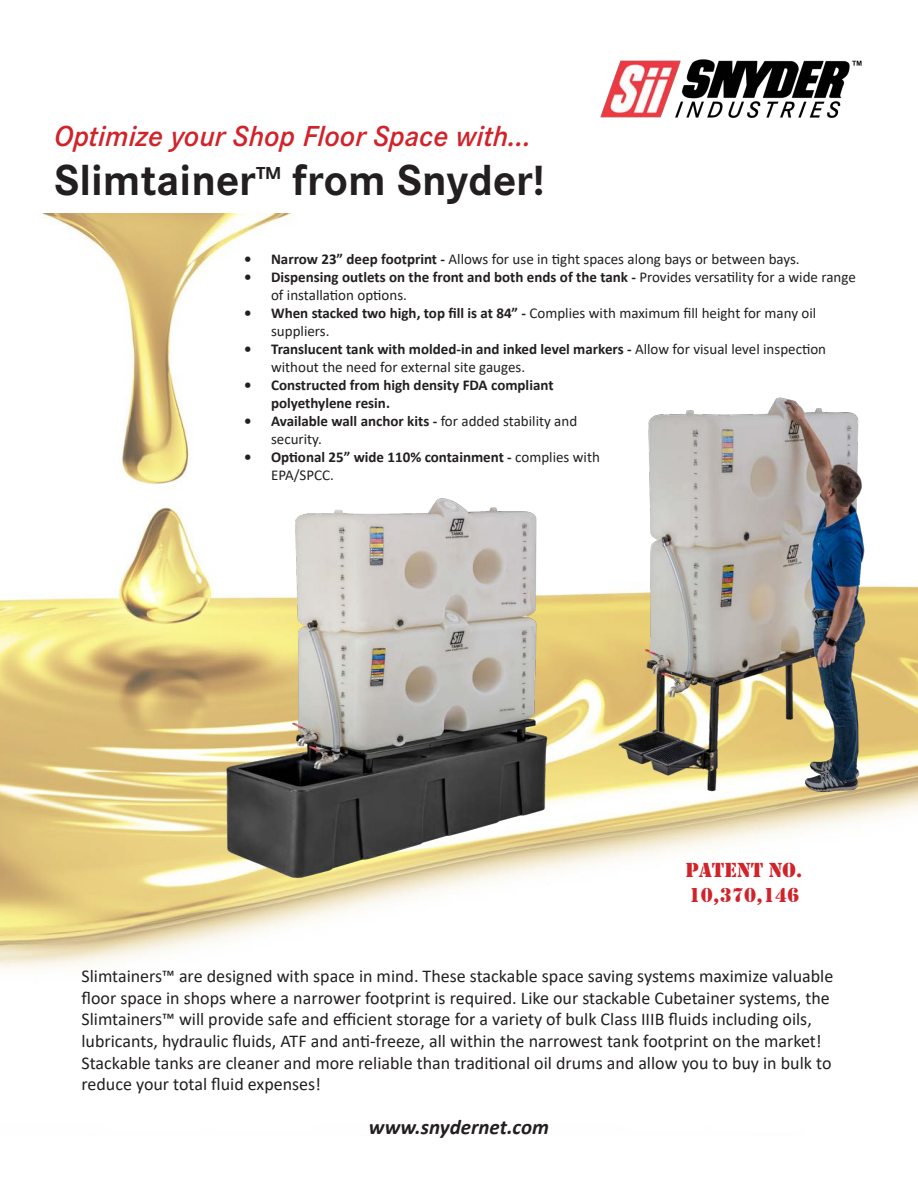
<style>
.page{position:relative;width:918px;height:1188px;background:#fff}
.page>*{position:absolute;margin:0;border:0;box-sizing:border-box;transform-origin:0 0}
.t1{font:700 45px "Corporate S";color:#231f20}
.t2{font:italic 600 30px "Corporate S";color:#d1232a}
.t3{font:21px/25.2px "Stencil";color:#d1232a}
.t4{font:italic 700 21px "Calibri";color:#231f20}
.t5{font:18px/21.6px "Calibri";color:#231f20}
.t6{font:15px/18px "Calibri";color:#231f20}
.t7{font:700 15px/18px "Calibri";color:#231f20}
.s1{font-weight:700}
.s2{font-weight:400}
</style>
<div class="page">
<img style="left:0;top:214px;width:918px;height:755px">
<img style="left:224px;top:492px;width:330px;height:390px">
<img style="left:600px;top:59px;width:262px;height:59px">
<img style="left:617px;top:382px;width:255px;height:441px">
<p class="t2" style="left:54px;top:116px;width:478px">Optimize your Shop Floor Space with...</p>
<p class="t1" style="left:54px;top:149px;width:492px">Slimtainer<sup>™</sup> from Snyder!</p>
<p class="t6" style="left:244px;top:250px;width:557px"><span class="s1">• Narrow 23” deep footprint -</span> Allows for use in tight spaces along bays or between bays.</p>
<p class="t6" style="left:271px;top:268px;width:586px;text-indent:-27px"><span class="s1">• Dispensing outlets on the front and both ends of the tank -</span> Provides versatility for a wide range of installation options.</p>
<p class="t6" style="left:271px;top:304px;width:547px;text-indent:-27px"><span class="s1">• When stacked two high, top fill is at 84” -</span> Complies with maximum fill height for many oil suppliers.</p>
<p class="t6" style="left:271px;top:340px;width:557px;text-indent:-27px"><span class="s1">• Translucent tank with molded-in and inked level markers -</span> Allow for visual level inspection without the need for external site gauges.</p>
<p class="t7" style="left:271px;top:376px;width:284px;text-indent:-27px">• Constructed from high density FDA compliant polyethylene resin.</p>
<p class="t6" style="left:271px;top:412px;width:308px;text-indent:-27px"><span class="s1">• Available wall anchor kits -</span> for added stability and security.</p>
<p class="t7" style="left:271px;top:448px;width:330px;text-indent:-27px">• Optional 25” wide 110% containment - <span class="s2">complies with<br>EPA/SPCC.</span></p>
<p class="t3" style="left:686px;top:858px;width:119px">PATENT NO.<br>10,370,146</p>
<p class="t5" style="left:82px;top:965px;width:753px">Slimtainers™ are designed with space in mind. These stackable space saving systems maximize valuable floor space in shops where a narrower footprint is required. Like our stackable Cubetainer systems, the Slimtainers™ will provide safe and efficient storage for a variety of bulk Class IIIB fluids including oils, lubricants, hydraulic fluids, ATF and anti-freeze, all within the narrowest tank footprint on the market!<br>Stackable tanks are cleaner and more reliable than traditional oil drums and allow you to buy in bulk to reduce your total fluid expenses!</p>
<p class="t4" style="left:369px;top:1112px;width:182px">www.snydernet.com</p>
</div>
